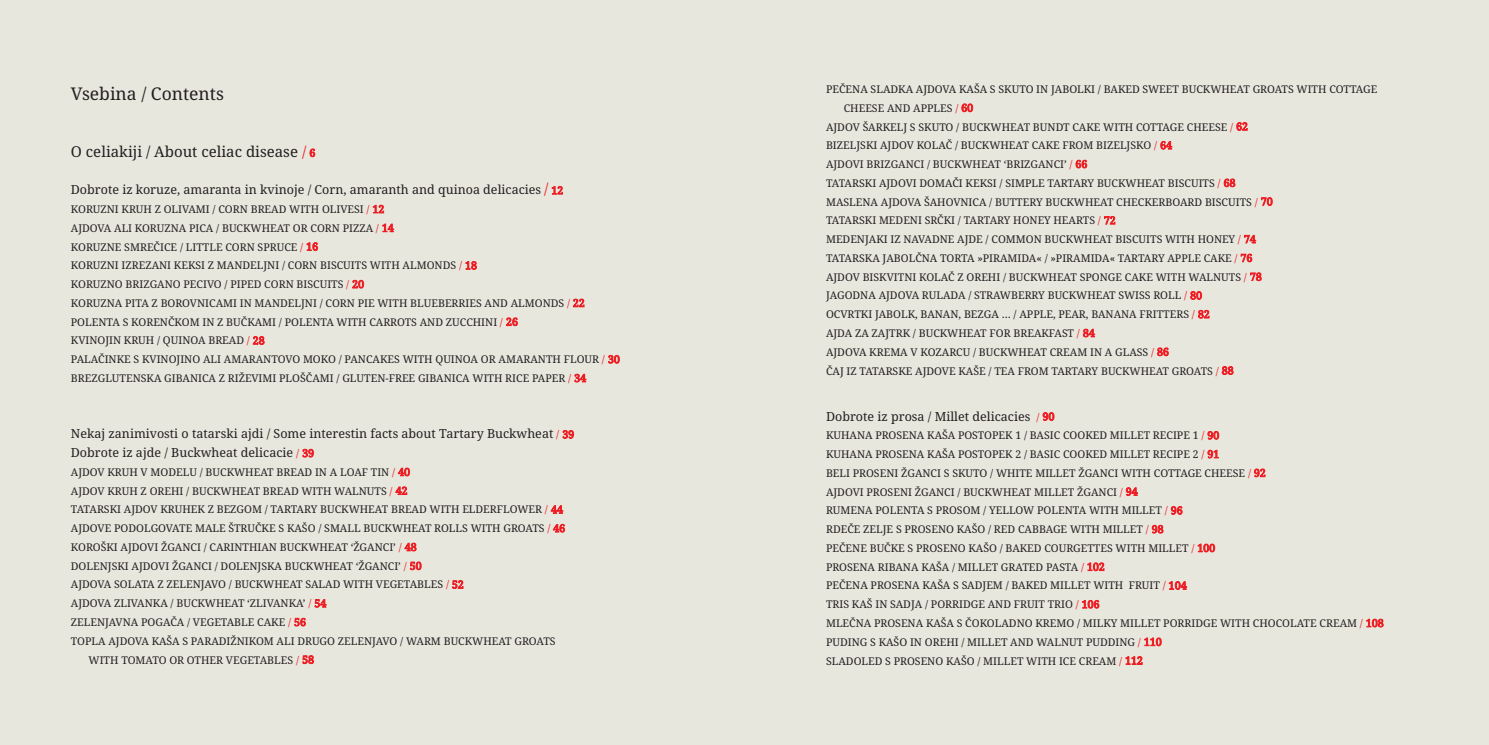
<style>
.page{position:relative;width:1489px;height:745px;background:#fff}
.page>*{position:absolute;margin:0;border:0;box-sizing:border-box;transform-origin:0 0}
.t1{font:17.5px "Noto Serif";color:#231f20}
.t2{font:15px "Noto Serif";color:#231f20}
.t3{font:12.5px/18.8px "Noto Serif";color:#231f20}
.t4{font:10.62px/18.8px "Noto Serif";color:#231f20}
.s1{color:#ee1d23}
.s2{font-size:10.62px;color:#ee1d23}
.s3{font-size:15px;color:#ee1d23}
</style>
<div class="page">
<div style="left:0;top:0;width:1488px;height:744px;background:#e8e7de"></div>
<h1 class="t1" style="left:71px;top:84px;width:154px">Vsebina / Contents</h1>
<h2 class="t2" style="left:71px;top:143px;width:246px">O celiakiji / About celiac disease <span class="s1">/</span> <span class="s2">6</span></h2>
<p class="t3" style="left:71px;top:180px;width:494px">Dobrote iz koruze, amaranta in kvinoje / Corn, amaranth and quinoa delicacies <span class="s3">/</span> <span class="s2">12</span></p>
<p class="t4" style="left:71px;top:200px;width:550px">KORUZNI KRUH Z OLIVAMI / CORN BREAD WITH OLIVESI <span class="s1">/ 12<br></span>AJDOVA ALI KORUZNA PICA / BUCKWHEAT OR CORN PIZZA <span class="s1">/ 14<br></span>KORUZNE SMREČICE / LITTLE CORN SPRUCE <span class="s1">/ 16<br></span>KORUZNI IZREZANI KEKSI Z MANDELJNI / CORN BISCUITS WITH ALMONDS <span class="s1">/ 18<br></span>KORUZNO BRIZGANO PECIVO / PIPED CORN BISCUITS <span class="s1">/ 20<br></span>KORUZNA PITA Z BOROVNICAMI IN MANDELJNI / CORN PIE WITH BLUEBERRIES AND ALMONDS <span class="s1">/ 22<br></span>POLENTA S KORENČKOM IN Z BUČKAMI / POLENTA WITH CARROTS AND ZUCCHINI <span class="s1">/ 26<br></span>KVINOJIN KRUH / QUINOA BREAD <span class="s1">/ 28<br></span>PALAČINKE S KVINOJINO ALI AMARANTOVO MOKO / PANCAKES WITH QUINOA OR AMARANTH FLOUR <span class="s1">/ 30<br></span>BREZGLUTENSKA GIBANICA Z RIŽEVIMI PLOŠČAMI / GLUTEN-FREE GIBANICA WITH RICE PAPER <span class="s1">/ 34</span></p>
<p class="t3" style="left:71px;top:424px;width:505px">Nekaj zanimivosti o tatarski ajdi / Some interestin facts about Tartary Buckwheat <span class="s2">/ 39<br></span>Dobrote iz ajde / Buckwheat delicacie <span class="s2">/ 39</span></p>
<p class="t4" style="left:71px;top:462px;width:340px">AJDOV KRUH V MODELU / BUCKWHEAT BREAD IN A LOAF TIN <span class="s1">/ 40</span></p>
<p class="t4" style="left:71px;top:481px;width:338px">AJDOV KRUH Z OREHI / BUCKWHEAT BREAD WITH WALNUTS <span class="s1">/ 42</span></p>
<p class="t4" style="left:71px;top:500px;width:493px">TATARSKI AJDOV KRUHEK Z BEZGOM / TARTARY BUCKWHEAT BREAD WITH ELDERFLOWER <span class="s1">/ 44</span></p>
<p class="t4" style="left:71px;top:518px;width:495px">AJDOVE PODOLGOVATE MALE ŠTRUČKE S KAŠO / SMALL BUCKWHEAT ROLLS WITH GROATS <span class="s1">/ 46</span></p>
<p class="t4" style="left:71px;top:537px;width:347px">KOROŠKI AJDOVI ŽGANCI / CARINTHIAN BUCKWHEAT ‘ŽGANCI’ <span class="s1">/ 48</span></p>
<p class="t4" style="left:71px;top:556px;width:352px">DOLENJSKI AJDOVI ŽGANCI / DOLENJSKA BUCKWHEAT ‘ŽGANCI’ <span class="s1">/ 50</span></p>
<p class="t4" style="left:71px;top:575px;width:394px">AJDOVA SOLATA Z ZELENJAVO / BUCKWHEAT SALAD WITH VEGETABLES <span class="s1">/ 52</span></p>
<p class="t4" style="left:71px;top:593px;width:257px">AJDOVA ZLIVANKA / BUCKWHEAT ‘ZLIVANKA’ <span class="s1">/ 54</span></p>
<p class="t4" style="left:71px;top:612px;width:236px">ZELENJAVNA POGAČA / VEGETABLE CAKE <span class="s1">/ 56</span></p>
<p class="t4" style="left:71px;top:631px;width:486px">TOPLA AJDOVA KAŠA S PARADIŽNIKOM ALI DRUGO ZELENJAVO / WARM BUCKWHEAT GROATS</p>
<p class="t4" style="left:89px;top:650px;width:227px">WITH TOMATO OR OTHER VEGETABLES <span class="s1">/ 58</span></p>
<p class="t4" style="left:826px;top:80px;width:553px">PEČENA SLADKA AJDOVA KAŠA S SKUTO IN JABOLKI / BAKED SWEET BUCKWHEAT GROATS WITH COTTAGE</p>
<p class="t4" style="left:843px;top:99px;width:131px">CHEESE AND APPLES <span class="s1">/ 60</span></p>
<p class="t4" style="left:826px;top:117px;width:423px">AJDOV ŠARKELJ S SKUTO / BUCKWHEAT BUNDT CAKE WITH COTTAGE CHEESE <span class="s1">/ 62</span></p>
<p class="t4" style="left:826px;top:136px;width:347px">BIZELJSKI AJDOV KOLAČ / BUCKWHEAT CAKE FROM BIZELJSKO <span class="s1">/ 64</span></p>
<p class="t4" style="left:826px;top:155px;width:263px">AJDOVI BRIZGANCI / BUCKWHEAT ‘BRIZGANCI’ <span class="s1">/ 66</span></p>
<p class="t4" style="left:826px;top:174px;width:411px">TATARSKI AJDOVI DOMAČI KEKSI / SIMPLE TARTARY BUCKWHEAT BISCUITS <span class="s1">/ 68</span></p>
<p class="t4" style="left:826px;top:192px;width:448px">MASLENA AJDOVA ŠAHOVNICA / BUTTERY BUCKWHEAT CHECKERBOARD BISCUITS <span class="s1">/ 70</span></p>
<p class="t4" style="left:826px;top:211px;width:291px">TATARSKI MEDENI SRČKI / TARTARY HONEY HEARTS <span class="s1">/ 72</span></p>
<p class="t4" style="left:826px;top:230px;width:431px">MEDENJAKI IZ NAVADNE AJDE / COMMON BUCKWHEAT BISCUITS WITH HONEY <span class="s1">/ 74</span></p>
<p class="t4" style="left:826px;top:249px;width:428px">TATARSKA JABOLČNA TORTA »PIRAMIDA« / »PIRAMIDA« TARTARY APPLE CAKE <span class="s1">/ 76</span></p>
<p class="t4" style="left:826px;top:267px;width:437px">AJDOV BISKVITNI KOLAČ Z OREHI / BUCKWHEAT SPONGE CAKE WITH WALNUTS <span class="s1">/ 78</span></p>
<p class="t4" style="left:826px;top:286px;width:377px">JAGODNA AJDOVA RULADA / STRAWBERRY BUCKWHEAT SWISS ROLL <span class="s1">/ 80</span></p>
<p class="t4" style="left:826px;top:305px;width:385px">OCVRTKI JABOLK, BANAN, BEZGA … / APPLE, PEAR, BANANA FRITTERS <span class="s1">/ 82</span></p>
<p class="t4" style="left:826px;top:324px;width:270px">AJDA ZA ZAJTRK / BUCKWHEAT FOR BREAKFAST <span class="s1">/ 84</span></p>
<p class="t4" style="left:826px;top:342px;width:344px">AJDOVA KREMA V KOZARCU / BUCKWHEAT CREAM IN A GLASS <span class="s1">/ 86</span></p>
<p class="t4" style="left:826px;top:361px;width:409px">ČAJ IZ TATARSKE AJDOVE KAŠE / TEA FROM TARTARY BUCKWHEAT GROATS <span class="s1">/ 88</span></p>
<p class="t3" style="left:826px;top:406px;width:230px">Dobrote iz prosa / Millet delicacies <span class="s2">/ 90</span></p>
<p class="t4" style="left:826px;top:426px;width:559px">KUHANA PROSENA KAŠA POSTOPEK 1 / BASIC COOKED MILLET RECIPE 1 <span class="s1">/ 90<br></span>KUHANA PROSENA KAŠA POSTOPEK 2 / BASIC COOKED MILLET RECIPE 2 <span class="s1">/ 91<br></span>BELI PROSENI ŽGANCI S SKUTO / WHITE MILLET ŽGANCI WITH COTTAGE CHEESE <span class="s1">/ 92<br></span>AJDOVI PROSENI ŽGANCI / BUCKWHEAT MILLET ŽGANCI <span class="s1">/ 94<br></span>RUMENA POLENTA S PROSOM / YELLOW POLENTA WITH MILLET <span class="s1">/ 96<br></span>RDEČE ZELJE S PROSENO KAŠO / RED CABBAGE WITH MILLET <span class="s1">/ 98<br></span>PEČENE BUČKE S PROSENO KAŠO / BAKED COURGETTES WITH MILLET <span class="s1">/ 100<br></span>PROSENA RIBANA KAŠA / MILLET GRATED PASTA <span class="s1">/ 102<br></span>PEČENA PROSENA KAŠA S SADJEM / BAKED MILLET WITH FRUIT <span class="s1">/ 104<br></span>TRIS KAŠ IN SADJA / PORRIDGE AND FRUIT TRIO <span class="s1">/ 106<br></span>MLEČNA PROSENA KAŠA S ČOKOLADNO KREMO / MILKY MILLET PORRIDGE WITH CHOCOLATE CREAM <span class="s1">/ 108<br></span>PUDING S KAŠO IN OREHI / MILLET AND WALNUT PUDDING <span class="s1">/ 110<br></span>SLADOLED S PROSENO KAŠO / MILLET WITH ICE CREAM <span class="s1">/ 112</span></p>
</div>
